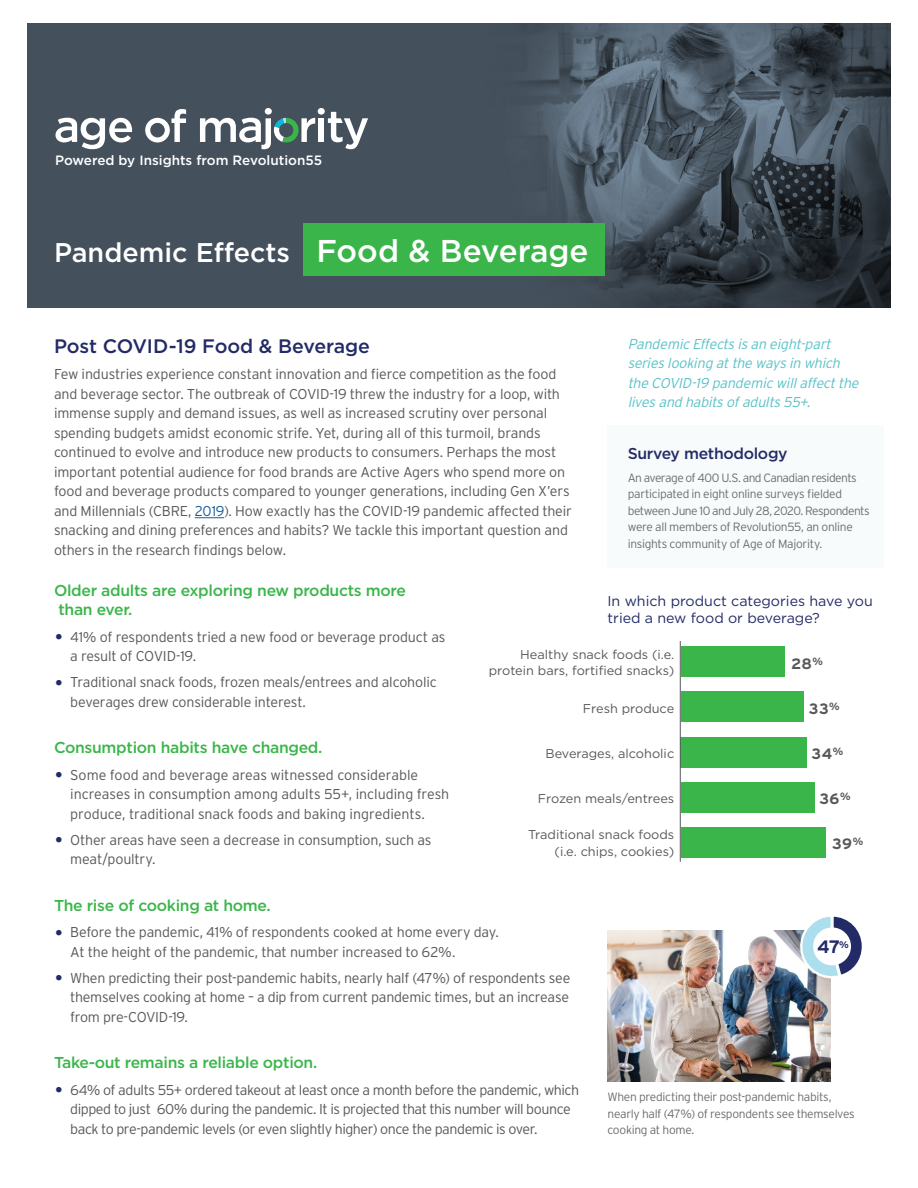
<style>
.page{position:relative;width:918px;height:1188px;background:#fff}
.page>*{position:absolute;margin:0;border:0;box-sizing:border-box;transform-origin:0 0}
.t1{font:500 31.5px "Gotham";color:#fff}
.t2{font:500 27px "Gotham";color:#fff}
._01_-_H1{font:500 19.5px "Gotham";letter-spacing:-.01em;color:#232b66}
._04_-_Sidebar_Header{font:700 18px "Interstate";color:#232b66}
._01_---_H3{font:500 15.75px/19.5px "Gotham";letter-spacing:-.02em;color:#3ab54a}
._01_---_H4{font:500 15.75px "Gotham";letter-spacing:-.02em;color:#232b66}
._04_-_Sidebar_Header-2{font:700 15px "Interstate";letter-spacing:.03em;color:#57585a}
._00_-_Body_Style{font:300 14.25px/19.5px "Interstate";letter-spacing:-.015em;color:#57585a}
._00_-_Body_Style-2{font:300 14.25px/19.5px "Interstate";letter-spacing:-.035em;color:#57585a}
.Deck_Intro{font:italic 300 14.25px/19.5px "Interstate";letter-spacing:-.015em;color:#59c2c8}
.Graph_Title{font:14.25px/16.5px "Gotham";color:#232b66}
.t3{font:500 13.5px "Gotham";color:#fff}
.Bar_graph_style{font:12.75px/16.5px "Gotham";color:#57585a;text-align:right}
._04_-_Sidebar_Style{font:300 12px/16.5px "Interstate";letter-spacing:-.03em;color:#6c6d70}
.s1{color:#175d9e}
.s2{font-size:25.5px;color:#232b66}
</style>
<div class="page">
<svg style="left:195px;top:517px;width:29px;height:1px"></svg>
<div style="left:681px;top:692px;width:122px;height:30px;background:#3ab54a"></div>
<div style="left:681px;top:647px;width:104px;height:30px;background:#3ab54a"></div>
<div style="left:681px;top:737px;width:126px;height:30px;background:#3ab54a"></div>
<div style="left:681px;top:782px;width:133px;height:30px;background:#3ab54a"></div>
<div style="left:681px;top:827px;width:144px;height:30px;background:#3ab54a"></div>
<hr style="left:680px;top:641px;width:1px;height:221px;background:#57585a">
<img style="left:27px;top:24px;width:864px;height:283px">
<svg style="left:56px;top:118px;width:76px;height:31px"></svg>
<svg style="left:145px;top:109px;width:41px;height:33px"></svg>
<svg style="left:200px;top:108px;width:168px;height:41px"></svg>
<div style="left:303px;top:224px;width:301px;height:52px;background:#3ab54a"></div>
<div style="left:608px;top:426px;width:276px;height:142px;background:#f8fbfb"></div>
<img style="left:608px;top:931px;width:222px;height:151px">
<svg style="left:795px;top:916px;width:67px;height:65px"></svg>
<div style="left:813px;top:927px;width:38px;height:38px;background:#fff;border-radius:50%"></div>
<p class="t3" style="left:55px;top:152px;width:269px">Powered by Insights from Revolution55</p>
<p class="t2" style="left:54px;top:235px;width:238px">Pandemic Effects</p>
<p class="t1" style="left:316px;top:231px;width:274px">Food &amp; Beverage</p>
<p class="Deck_Intro" style="left:628px;top:334px;width:232px">Pandemic Effects is an eight-part series looking at the ways in which the COVID-19 pandemic will affect the lives and habits of adults 55+.</p>
<p class="_01_-_H1" style="left:54px;top:333px;width:317px">Post COVID-19 Food &amp; Beverage</p>
<p class="_00_-_Body_Style" style="left:54px;top:364px;width:519px">Few industries experience constant innovation and fierce competition as the food and beverage sector. The outbreak of COVID-19 threw the industry for a loop, with immense supply and demand issues, as well as increased scrutiny over personal spending budgets amidst economic strife. Yet, during all of this turmoil, brands continued to evolve and introduce new products to consumers. Perhaps the most important potential audience for food brands are Active Agers who spend more on food and beverage products compared to younger generations, including Gen X’ers and Millennials (CBRE, <span class="s1">2019</span>). How exactly has the COVID-19 pandemic affected their snacking and dining preferences and habits? We tackle this important question and others in the research findings below.</p>
<p class="_01_---_H3" style="left:54px;top:580px;width:353px">Older adults are exploring new products more than ever.</p>
<p class="_00_-_Body_Style" style="left:70px;top:627px;width:377px;text-indent:-16px"><span class="s2">•</span> 41% of respondents tried a new food or beverage product as a result of COVID-19.</p>
<p class="_00_-_Body_Style" style="left:70px;top:672px;width:368px;text-indent:-16px"><span class="s2">•</span> Traditional snack foods, frozen meals/entrees and alcoholic beverages drew considerable interest.</p>
<p class="_01_---_H3" style="left:54px;top:738px;width:270px">Consumption habits have changed.</p>
<p class="_00_-_Body_Style" style="left:70px;top:765px;width:381px;text-indent:-16px"><span class="s2">•</span> Some food and beverage areas witnessed considerable increases in consumption among adults 55+, including fresh produce, traditional snack foods and baking ingredients.</p>
<p class="_00_-_Body_Style" style="left:70px;top:830px;width:363px;text-indent:-16px"><span class="s2">•</span> Other areas have seen a decrease in consumption, such as meat/poultry.</p>
<p class="_01_---_H3" style="left:54px;top:895px;width:218px">The rise of cooking at home.</p>
<p class="_00_-_Body_Style" style="left:70px;top:922px;width:430px;text-indent:-16px"><span class="s2">•</span> Before the pandemic, 41% of respondents cooked at home every day.<br>At the height of the pandemic, that number increased to 62%.</p>
<p class="_00_-_Body_Style" style="left:70px;top:968px;width:502px;text-align:justify;text-indent:-16px"><span class="s2">•</span> When predicting their post-pandemic habits, nearly half (47%) of respondents see themselves cooking at home – a dip from current pandemic times, but an increase from pre-COVID-19.</p>
<p class="_01_---_H3" style="left:54px;top:1053px;width:265px">Take-out remains a reliable option.</p>
<p class="_00_-_Body_Style-2" style="left:70px;top:1080px;width:510px;text-indent:-16px"><span class="s2">•</span> 64% of adults 55+ ordered takeout at least once a month before the pandemic, which dipped to just 60% during the pandemic. It is projected that this number will bounce back to pre-pandemic levels (or even slightly higher) once the pandemic is over.</p>
<p class="_01_---_H4" style="left:628px;top:443px;width:161px">Survey methodology</p>
<p class="_04_-_Sidebar_Style" style="left:628px;top:469px;width:244px">An average of 400 U.S. and Canadian residents participated in eight online surveys fielded between June 10 and July 28, 2020. Respondents were all members of Revolution55, an online insights community of Age of Majority.</p>
<p class="Graph_Title" style="left:608px;top:593px;width:267px">In which product categories have you tried a new food or beverage?</p>
<p class="Bar_graph_style" style="left:489px;top:646px;width:187px">Healthy snack foods (i.e. protein bars, fortified snacks)</p>
<p class="_04_-_Sidebar_Header-2" style="left:791px;top:656px;width:33px">28<sup>%</sup></p>
<p class="Bar_graph_style" style="left:583px;top:700px;width:93px">Fresh produce</p>
<p class="_04_-_Sidebar_Header-2" style="left:809px;top:701px;width:32px">33<sup>%</sup></p>
<p class="Bar_graph_style" style="left:546px;top:745px;width:130px">Beverages, alcoholic</p>
<p class="_04_-_Sidebar_Header-2" style="left:812px;top:746px;width:33px">34<sup>%</sup></p>
<p class="Bar_graph_style" style="left:538px;top:790px;width:138px">Frozen meals/entrees</p>
<p class="_04_-_Sidebar_Header-2" style="left:819px;top:791px;width:33px">36<sup>%</sup></p>
<p class="Bar_graph_style" style="left:528px;top:826px;width:148px">Traditional snack foods (i.e. chips, cookies)</p>
<p class="_04_-_Sidebar_Header-2" style="left:832px;top:836px;width:33px">39<sup>%</sup></p>
<p class="_04_-_Sidebar_Header" style="left:817px;top:937px;width:33px">47<sup>%</sup></p>
<p class="_04_-_Sidebar_Style" style="left:608px;top:1088px;width:249px">When predicting their post-pandemic habits, nearly half (47%) of respondents see themselves cooking at home.</p>
</div>
